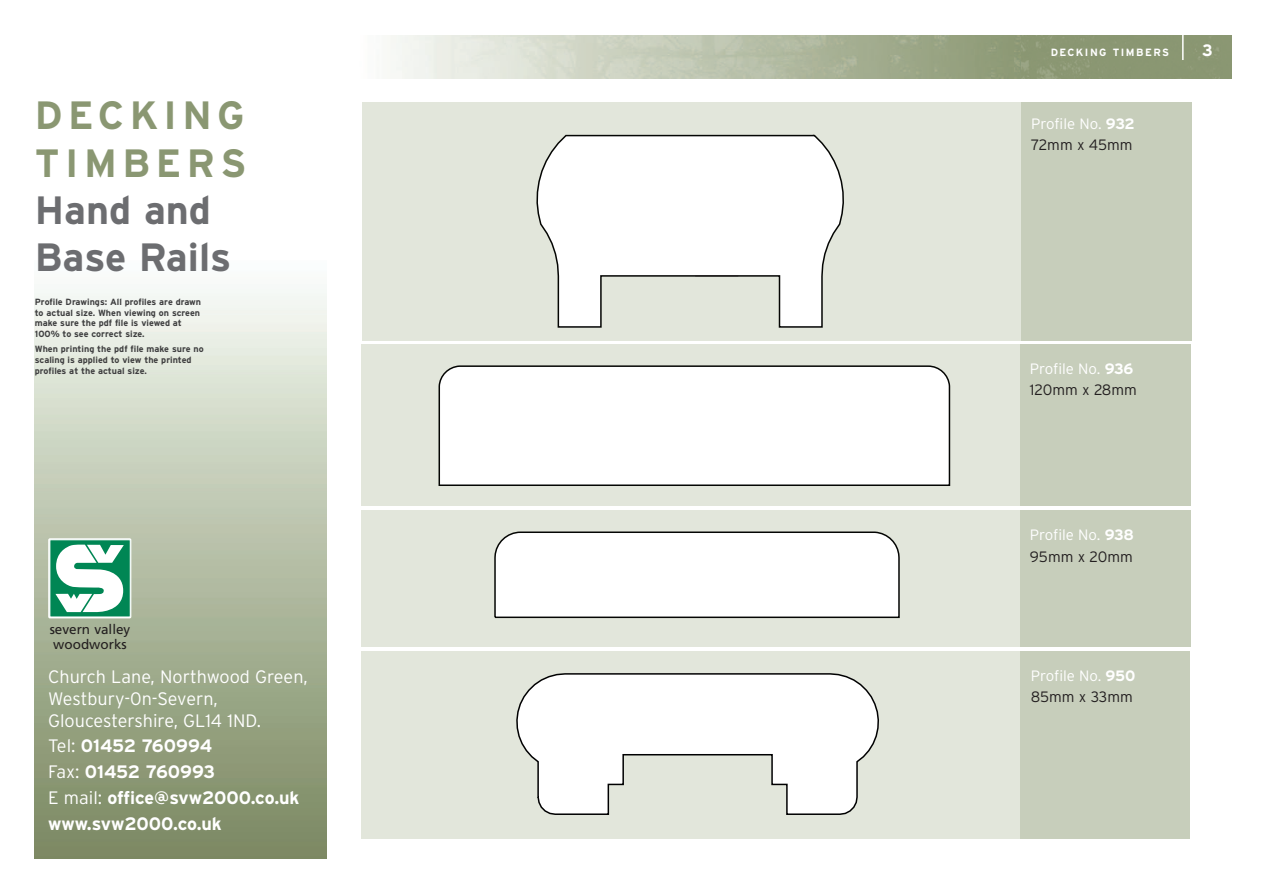
<style>
.page{position:relative;width:1263px;height:893px;background:#fff}
.page>*{position:absolute;margin:0;border:0;box-sizing:border-box;transform-origin:0 0}
.t1{font:700 39.45px/47.2px "Interstate";color:#6c6d70}
.t2{font:700 39.45px/47.2px "Interstate";letter-spacing:.14em;color:#8a9772}
.t3{font:700 18px/25.8px "Interstate";color:#fff}
.t4{font:300 18px/21.6px "Interstate";color:#fff}
.t5{font:700 16.5px "Interstate";color:#fff}
.t6{font:300 15px/21.3px "Interstate";color:#fff}
.t7{font:13.5px/15px "Frutiger";color:#231f20}
.t8{font:700 10.5px "Interstate";letter-spacing:.14em;color:#fff}
.t9{font:700 9px/10.8px "Interstate";color:#3e3e3f}
.s1{font-weight:300}
.s2{font-weight:700}
.s3{color:#231f20}
</style>
<div class="page">
<img style="left:34px;top:293px;width:292px;height:566px">
<div style="left:1020px;top:35px;width:212px;height:43px;background:#8a9772"></div>
<svg style="left:1182px;top:35px;width:1px;height:25px"></svg>
<div style="left:48px;top:538px;width:83px;height:80px;background:#f2f8f6;border-radius:2px"></div>
<svg style="left:50px;top:540px;width:80px;height:77px"></svg>
<div style="left:794px;top:652px;width:396px;height:187px;background:#c7cebb"></div>
<div style="left:361px;top:652px;width:658px;height:187px;background:#e2e6db"></div>
<div style="left:796px;top:102px;width:396px;height:238px;background:#c7cebb"></div>
<div style="left:362px;top:102px;width:659px;height:238px;background:#e2e6db"></div>
<svg style="left:536px;top:135px;width:308px;height:193px"></svg>
<hr style="left:695px;top:276px;width:43px;height:1px;background:#231f20">
<div style="left:795px;top:344px;width:395px;height:162px;background:#c7cebb"></div>
<div style="left:361px;top:344px;width:658px;height:162px;background:#e2e6db"></div>
<div style="left:438px;top:365px;width:512px;height:121px;background:#fff"></div>
<div style="left:795px;top:511px;width:395px;height:136px;background:#c7cebb"></div>
<div style="left:361px;top:511px;width:658px;height:136px;background:#e2e6db"></div>
<div style="left:494px;top:531px;width:406px;height:87px;background:#fff"></div>
<svg style="left:516px;top:673px;width:363px;height:142px"></svg>
<h1 class="t2" style="left:35px;top:92px;width:213px">DECKING<br>TIMBERS</h1>
<h1 class="t1" style="left:35px;top:187px;width:198px">Hand and<br>Base Rails</h1>
<p class="t9" style="left:35px;top:296px;width:168px">Profile Drawings: All profiles are drawn to actual size. When viewing on screen make sure the pdf file is viewed at 100% to see correct size.</p>
<p class="t9" style="left:35px;top:344px;width:170px">When printing the pdf file make sure no scaling is applied to view the printed profiles at the actual size.</p>
<h3 class="t7" style="left:50px;top:623px;width:82px">severn valley woodworks</h3>
<h2 class="t4" style="left:48px;top:666px;width:261px">Church Lane, Northwood Green,<br>Westbury-0n-Severn,<br>Gloucestershire, GL14 1ND.</h2>
<h2 class="t3" style="left:48px;top:733px;width:253px"><span class="s1">Tel:</span> 01452 760994<br><span class="s1">Fax:</span> 01452 760993<br><span class="s1">E mail:</span> office@svw2000.co.uk www.svw2000.co.uk</h2>
<p class="t8" style="left:1051px;top:46px;width:120px">DECKING TIMBERS</p>
<h3 class="t5" style="left:1202px;top:41px;width:12px">3</h3>
<h3 class="t6" style="left:1031px;top:113px;width:105px">Profile No. <span class="s2">932<br></span><span class="s3">72mm x 45mm</span></h3>
<h3 class="t6" style="left:1030px;top:358px;width:109px">Profile No. <span class="s2">936<br></span><span class="s3">120mm x 28mm</span></h3>
<h3 class="t6" style="left:1030px;top:525px;width:106px">Profile No. <span class="s2">938<br></span><span class="s3">95mm x 20mm</span></h3>
<h3 class="t6" style="left:1031px;top:665px;width:106px">Profile No. <span class="s2">950<br></span><span class="s3">85mm x 33mm</span></h3>
</div>
